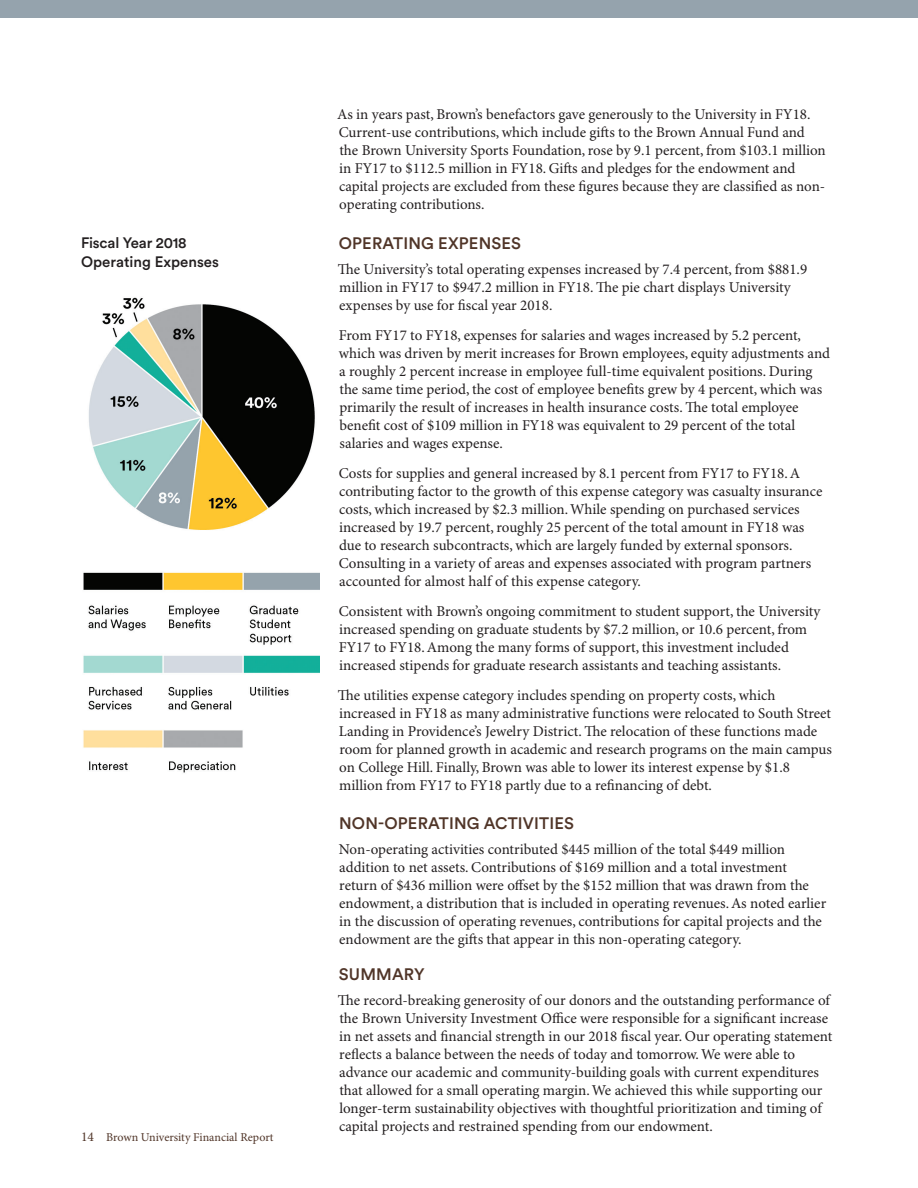
<style>
.page{position:relative;width:918px;height:1188px;background:#fff}
.page>*{position:absolute;margin:0;border:0;box-sizing:border-box;transform-origin:0 0}
.t1{font:500 16.5px "Circular Std";letter-spacing:.01em;color:#503528}
.t2{font:15px/18px "Minion Pro";color:#231f20}
.t3{font:500 15px/19.5px "Circular Std";color:#231f20}
.t4{font:12px "Minion Pro";color:#503528}
.s1{font-size:13.5px}
</style>
<div class="page">
<div style="left:0;top:0;width:918px;height:17px;background:#95a3ad"></div>
<img style="left:83px;top:297px;width:237px;height:476px">
<p class="t3" style="left:81px;top:233px;width:139px">Fiscal Year 2018<br>Operating Expenses</p>
<p class="t4" style="left:81px;top:1130px;width:194px"><span class="s1">14</span> Brown University Financial Report</p>
<p class="t2" style="left:337px;top:106px;width:490px">As in years past, Brown’s benefactors gave generously to the University in FY18.<br>Current-use contributions, which include gifts to the Brown Annual Fund and the Brown University Sports Foundation, rose by 9.1 percent, from $103.1 million in FY17 to $112.5 million in FY18. Gifts and pledges for the endowment and capital projects are excluded from these figures because they are classified as non&shy;operating contributions.</p>
<p class="t1" style="left:339px;top:233px;width:184px">OPERATING EXPENSES</p>
<p class="t2" style="left:338px;top:261px;width:471px">The University’s total operating expenses increased by 7.4 percent, from $881.9 million in FY17 to $947.2 million in FY18. The pie chart displays University expenses by use for fiscal year 2018.</p>
<p class="t2" style="left:339px;top:327px;width:493px">From FY17 to FY18, expenses for salaries and wages increased by 5.2 percent, which was driven by merit increases for Brown employees, equity adjustments and a roughly 2 percent increase in employee full-time equivalent positions. During the same time period, the cost of employee benefits grew by 4 percent, which was primarily the result of increases in health insurance costs. The total employee benefit cost of $109 million in FY18 was equivalent to 29 percent of the total salaries and wages expense.</p>
<p class="t2" style="left:339px;top:465px;width:485px">Costs for supplies and general increased by 8.1 percent from FY17 to FY18. A contributing factor to the growth of this expense category was casualty insurance costs, which increased by $2.3 million. While spending on purchased services increased by 19.7 percent, roughly 25 percent of the total amount in FY18 was due to research subcontracts, which are largely funded by external sponsors.<br>Consulting in a variety of areas and expenses associated with program partners accounted for almost half of this expense category.</p>
<p class="t2" style="left:339px;top:603px;width:483px">Consistent with Brown’s ongoing commitment to student support, the University increased spending on graduate students by $7.2 million, or 10.6 percent, from FY17 to FY18. Among the many forms of support, this investment included increased stipends for graduate research assistants and teaching assistants.</p>
<p class="t2" style="left:338px;top:687px;width:496px">The utilities expense category includes spending on property costs, which increased in FY18 as many administrative functions were relocated to South Street Landing in Providence’s Jewelry District. The relocation of these functions made room for planned growth in academic and research programs on the main campus on College Hill. Finally, Brown was able to lower its interest expense by $1.8 million from FY17 to FY18 partly due to a refinancing of debt.</p>
<p class="t1" style="left:339px;top:813px;width:236px">NON-OPERATING ACTIVITIES</p>
<p class="t2" style="left:339px;top:841px;width:489px">Non-operating activities contributed $445 million of the total $449 million addition to net assets. Contributions of $169 million and a total investment return of $436 million were offset by the $152 million that was drawn from the endowment, a distribution that is included in operating revenues. As noted earlier in the discussion of operating revenues, contributions for capital projects and the endowment are the gifts that appear in this non-operating category.</p>
<p class="t1" style="left:339px;top:964px;width:87px">SUMMARY</p>
<p class="t2" style="left:338px;top:991px;width:496px">The record-breaking generosity of our donors and the outstanding performance of the Brown University Investment Office were responsible for a significant increase in net assets and financial strength in our 2018 fiscal year. Our operating statement reflects a balance between the needs of today and tomorrow. We were able to advance our academic and community-building goals with current expenditures that allowed for a small operating margin. We achieved this while supporting our longer-term sustainability objectives with thoughtful prioritization and timing of capital projects and restrained spending from our endowment.</p>
</div>
